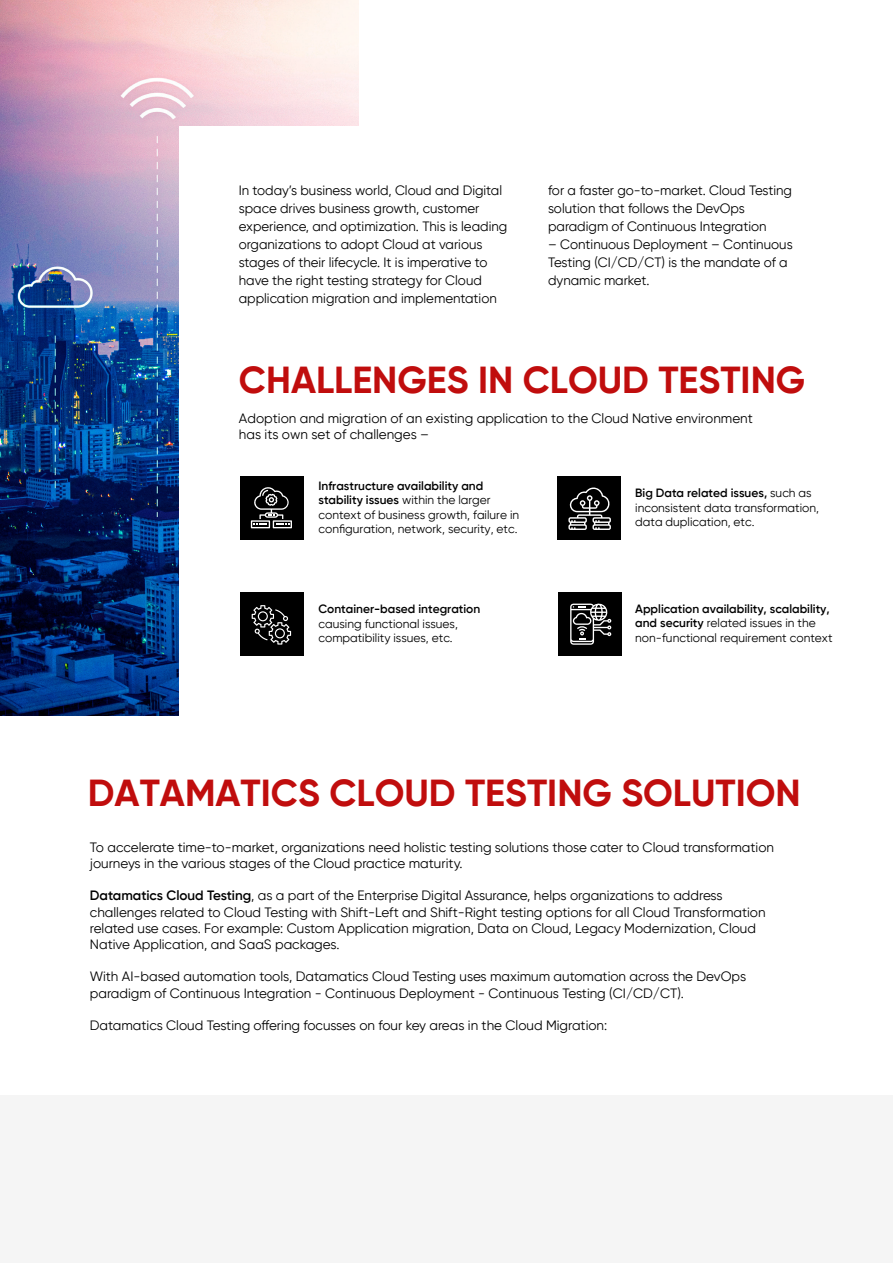
<style>
.page{position:relative;width:893px;height:1263px;background:#fff}
.page>*{position:absolute;margin:0;border:0;box-sizing:border-box;transform-origin:0 0}
.t1{font:700 37.5px "Gilroy";color:#c00d0d}
.t2{font:13.5px/18px "Gilroy";color:#000}
.t3{font:12px/14.4px "Gilroy";color:#000}
.t4{font:600 12px "Gilroy";color:#000}
.t5{font:6px "Gilroy";color:#000}
.s1{font-weight:600}
</style>
<div class="page">
<img style="left:0;top:0;width:358px;height:716px">
<div style="left:180px;top:126px;width:695px;height:636px;background:#fff"></div>
<div style="left:0;top:1096px;width:893px;height:167px;background:#f5f5f5"></div>
<div style="left:557px;top:476px;width:64px;height:64px;background:#000"></div>
<svg style="left:568px;top:487px;width:43px;height:43px"></svg>
<div style="left:240px;top:476px;width:64px;height:64px;background:#000"></div>
<svg style="left:251px;top:487px;width:41px;height:41px"></svg>
<div style="left:240px;top:592px;width:64px;height:64px;background:#000"></div>
<svg style="left:252px;top:605px;width:39px;height:40px"></svg>
<div style="left:558px;top:592px;width:64px;height:64px;background:#000"></div>
<svg style="left:570px;top:603px;width:41px;height:42px"></svg>
<p class="t2" style="left:239px;top:181px;width:270px">In today’s business world, Cloud and Digital space drives business growth, customer experience, and optimization. This is leading organizations to adopt Cloud at various stages of their lifecycle. It is imperative to have the right testing strategy for Cloud application migration and implementation</p>
<p class="t2" style="left:548px;top:181px;width:245px">for a faster go-to-market. Cloud Testing solution that follows the DevOps paradigm of Continuous Integration</p>
<p class="t2" style="left:548px;top:235px;width:246px">– Continuous Deployment – Continuous<br>Testing (CI/CD/CT) is the mandate of a dynamic market.</p>
<h1 class="t1" style="left:239px;top:357px;width:568px">CHALLENGES IN CLOUD TESTING</h1>
<p class="t2" style="left:239px;top:410px;width:515px;line-height:16.2px">Adoption and migration of an existing application to the Cloud Native environment has its own set of challenges –</p>
<p class="t3" style="left:318px;top:479px;width:202px"><span class="s1">Infrastructure availability and stability issues</span> within the larger context of business growth, failure in configuration, network, security, etc.</p>
<p class="t3" style="left:635px;top:486px;width:185px"><span class="s1">Big Data related issues,</span> such as inconsistent data transformation, data duplication, etc.</p>
<p class="t4" style="left:318px;top:602px;width:163px">Container-based integration</p>
<p class="t3" style="left:318px;top:616px;width:141px">causing functional issues, compatibility issues, etc.</p>
<p class="t3" style="left:635px;top:601px;width:199px"><span class="s1">Application availability, scalability, and security</span> related issues in the non-functional requirement context</p>
<h1 class="t1" style="left:88px;top:769px;width:714px">DATAMATICS CLOUD TESTING SOLUTION</h1>
<p class="t2" style="left:90px;top:839px;width:686px;line-height:16.2px">To accelerate time-to-market, organizations need holistic testing solutions those cater to Cloud transformation journeys in the various stages of the Cloud practice maturity.</p>
<p class="t2" style="left:90px;top:887px;width:677px;line-height:16.2px"><span class="s1">Datamatics Cloud Testing</span>, as a part of the Enterprise Digital Assurance, helps organizations to address challenges related to Cloud Testing with Shift-Left and Shift-Right testing options for all Cloud Transformation related use cases. For example: Custom Application migration, Data on Cloud, Legacy Modernization, Cloud Native Application, and SaaS packages.</p>
<p class="t2" style="left:90px;top:968px;width:658px;line-height:16.2px">With AI-based automation tools, Datamatics Cloud Testing uses maximum automation across the DevOps paradigm of Continuous Integration - Continuous Deployment - Continuous Testing (CI/CD/CT).</p>
<p class="t2" style="left:90px;top:1016px;width:519px">Datamatics Cloud Testing offering focusses on four key areas in the Cloud Migration:</p>
<p class="t5" style="left:91px;top:892px;width:163px">https://www.datamatics.com/technology/cloud-solutions</p>
</div>
